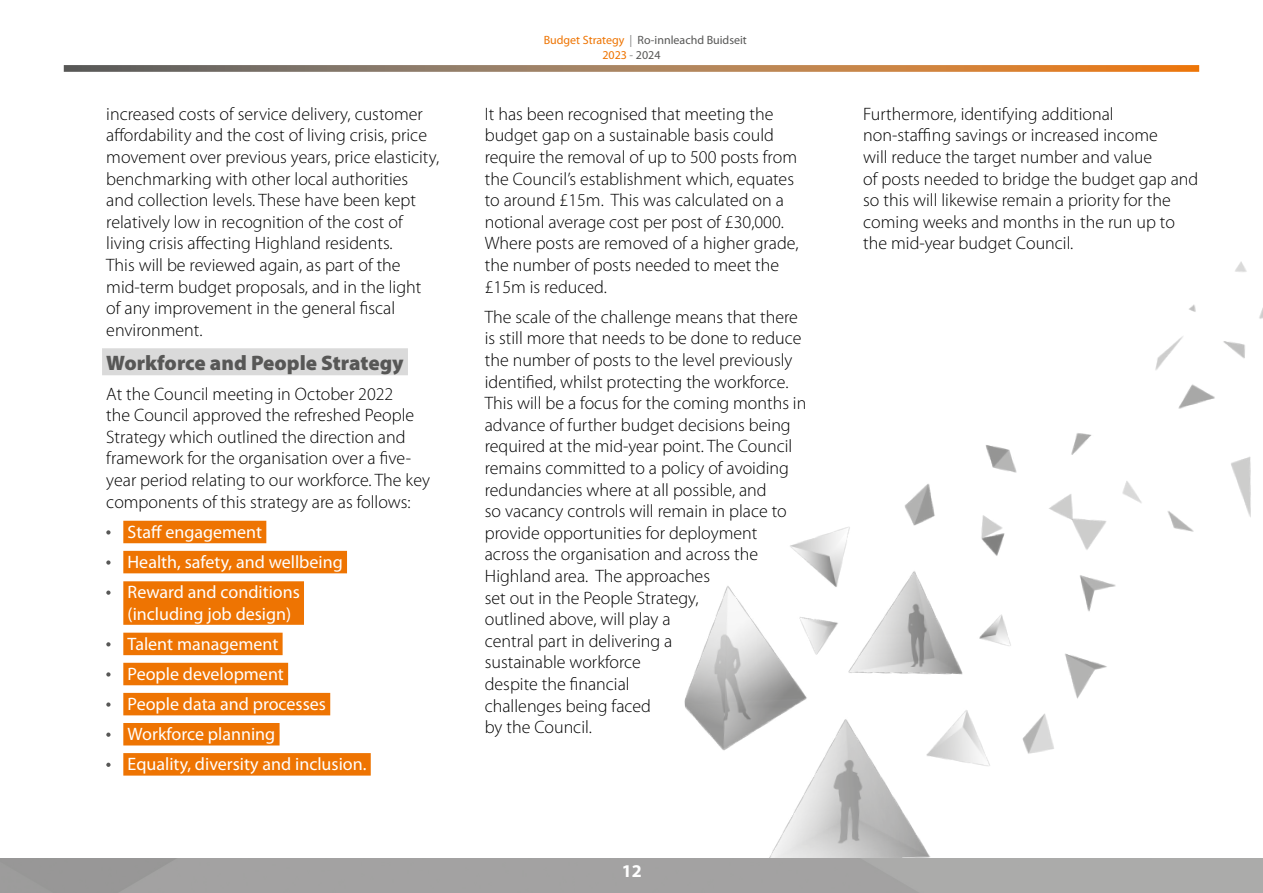
<style>
.page{position:relative;width:1263px;height:893px;background:#fff}
.page>*{position:absolute;margin:0;border:0;box-sizing:border-box;transform-origin:0 0}
.t1{font:900 21px "Myriad Pro";color:#575756}
.t2{font:300 18px/21.6px "Myriad Pro";color:#000}
.t3{font:18px/30.2px "Myriad Pro";color:#fff}
.t4{font:700 18px "Myriad Pro";color:#fff}
.t5{font:12px/14.4px "Myriad Pro";color:#575756}
.s1{color:#ee7402}
.s2{color:#878787}
</style>
<div class="page">
<img style="left:659px;top:261px;width:604px;height:598px">
<div style="left:102px;top:348px;width:306px;height:27px;background:#dadada"></div>
<div style="left:123px;top:521px;width:143px;height:22px;background:#ee7402"></div>
<div style="left:123px;top:551px;width:224px;height:22px;background:#ee7402"></div>
<div style="left:123px;top:581px;width:181px;height:44px;background:#ee7402"></div>
<div style="left:123px;top:633px;width:160px;height:22px;background:#ee7402"></div>
<div style="left:123px;top:663px;width:165px;height:22px;background:#ee7402"></div>
<div style="left:123px;top:693px;width:207px;height:22px;background:#ee7402"></div>
<div style="left:123px;top:723px;width:157px;height:22px;background:#ee7402"></div>
<div style="left:123px;top:753px;width:248px;height:23px;background:#ee7402"></div>
<svg style="left:106px;top:530px;width:5px;height:5px"></svg>
<svg style="left:106px;top:560px;width:5px;height:5px"></svg>
<svg style="left:106px;top:590px;width:5px;height:5px"></svg>
<svg style="left:106px;top:642px;width:5px;height:4px"></svg>
<svg style="left:106px;top:672px;width:5px;height:5px"></svg>
<svg style="left:106px;top:702px;width:5px;height:5px"></svg>
<svg style="left:106px;top:732px;width:5px;height:5px"></svg>
<svg style="left:106px;top:763px;width:5px;height:4px"></svg>
<svg style="left:64px;top:65px;width:1135px;height:7px;background:#ab7f57"></svg>
<p class="t2" style="left:106px;top:103px;width:334px">increased costs of service delivery, customer affordability and the cost of living crisis, price movement over previous years, price elasticity, benchmarking with other local authorities and collection levels. These have been kept relatively low in recognition of the cost of living crisis affecting Highland residents.<br>This will be reviewed again, as part of the mid-term budget proposals, and in the light of any improvement in the general fiscal environment.</p>
<p class="t1" style="left:106px;top:348px;width:299px">Workforce and People Strategy</p>
<p class="t2" style="left:106px;top:383px;width:325px">At the Council meeting in October 2022<br>the Council approved the refreshed People Strategy which outlined the direction and framework for the organisation over a five&shy;year period relating to our workforce. The key components of this strategy are as follows:</p>
<p class="t3" style="left:128px;top:516px;width:217px">Staff engagement<br>Health, safety, and wellbeing<br>Reward and conditions</p>
<p class="t3" style="left:128px;top:598px;width:240px">(including job design)<br>Talent management<br>People development<br>People data and processes<br>Workforce planning<br>Equality, diversity and inclusion.</p>
<p class="t5" style="left:602px;top:33px;width:146px;text-indent:-59px"><span class="s1">Budget Strategy</span> <span class="s2">|</span> Ro-innleachd Buidseit<br><span class="s1">2023</span> <span class="s2">-</span> 2024</p>
<p class="t2" style="left:485px;top:103px;width:315px">It has been recognised that meeting the budget gap on a sustainable basis could require the removal of up to 500 posts from the Council’s establishment which, equates to around £15m. This was calculated on a notional average cost per post of £30,000.<br>Where posts are removed of a higher grade, the number of posts needed to meet the £15m is reduced.</p>
<p class="t2" style="left:485px;top:306px;width:323px">The scale of the challenge means that there is still more that needs to be done to reduce the number of posts to the level previously identified, whilst protecting the workforce.<br>This will be a focus for the coming months in advance of further budget decisions being required at the mid-year point. The Council remains committed to a policy of avoiding redundancies where at all possible, and<br>so vacancy controls will remain in place to provide opportunities for deployment<br>across the organisation and across the Highland area. The approaches<br>set out in the People Strategy,<br>outlined above, will play a<br>central part in delivering a<br>sustainable workforce<br>despite the financial<br>challenges being faced<br>by the Council.</p>
<p class="t4" style="left:622px;top:859px;width:21px">12</p>
<p class="t2" style="left:863px;top:103px;width:337px">Furthermore, identifying additional non-staffing savings or increased income<br>will reduce the target number and value<br>of posts needed to bridge the budget gap and so this will likewise remain a priority for the coming weeks and months in the run up to the mid-year budget Council.</p>
</div>
